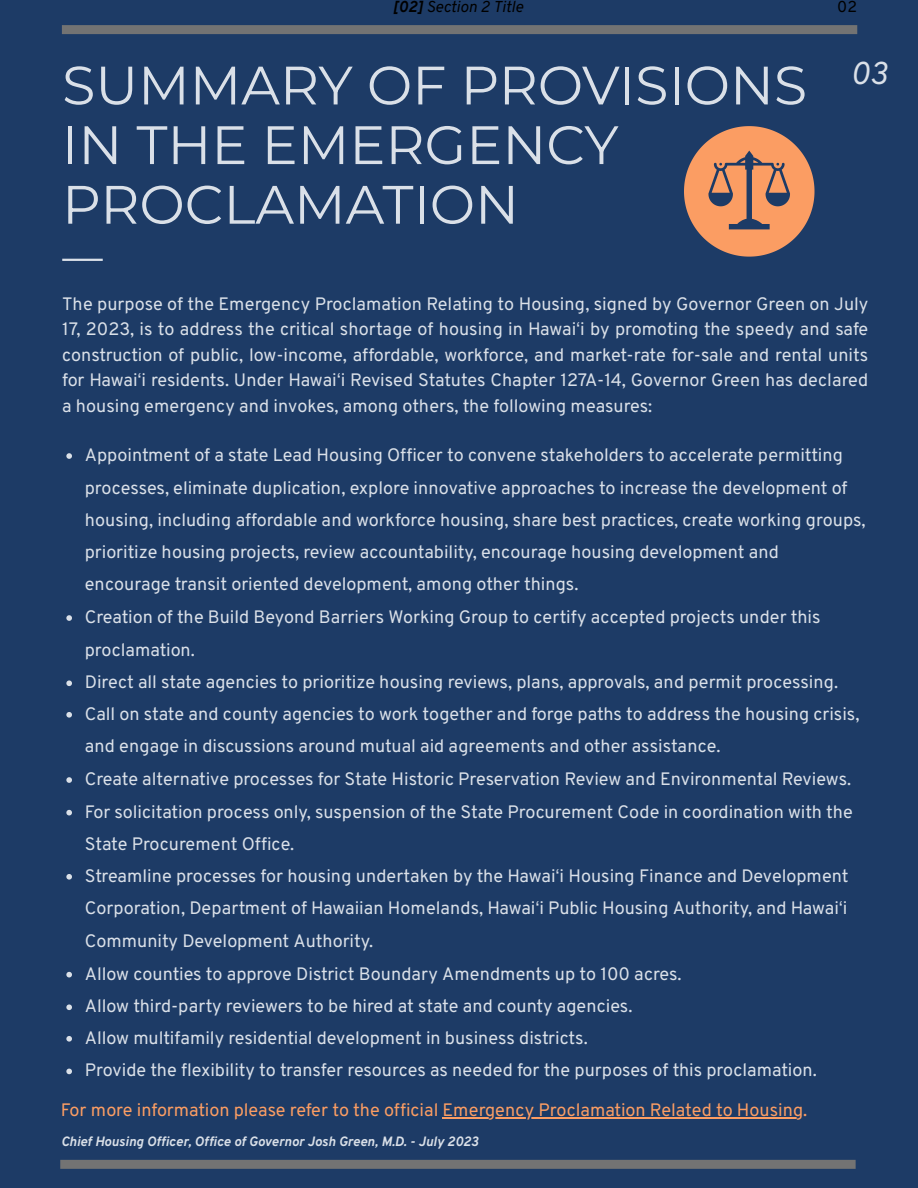
<style>
.page{position:relative;width:918px;height:1188px;background:#1d3b66}
.page>*{position:absolute;margin:0;border:0;box-sizing:border-box;transform-origin:0 0}
.t1{font:54px/59.6px "Montserrat";color:#dae0e8}
.t2{font:italic 31.5px "Overpass";color:#dae0e8}
.t3{font:18px/32.4px "Overpass";color:#dae0e8}
.t4{font:18px "Overpass";color:#fb9d63}
.t5{font:italic 15.75px "Overpass";letter-spacing:-.005em;color:#000}
.t6{font:15.75px "Overpass";color:#000}
.t7{font:italic 700 13.5px "Overpass";color:#dae0e8}
.s1{font-weight:700}
.s2{font-family:"Helvetica"}
</style>
<div class="page">
<div style="left:62px;top:25px;width:795px;height:9px;background:#737373"></div>
<svg style="left:66px;top:453px;width:6px;height:6px"></svg>
<svg style="left:66px;top:615px;width:6px;height:6px"></svg>
<svg style="left:66px;top:680px;width:6px;height:6px"></svg>
<svg style="left:66px;top:712px;width:6px;height:6px"></svg>
<svg style="left:66px;top:777px;width:6px;height:6px"></svg>
<svg style="left:66px;top:810px;width:6px;height:5px"></svg>
<svg style="left:66px;top:874px;width:6px;height:6px"></svg>
<svg style="left:66px;top:972px;width:6px;height:5px"></svg>
<svg style="left:66px;top:1004px;width:6px;height:6px"></svg>
<svg style="left:66px;top:1036px;width:6px;height:6px"></svg>
<svg style="left:66px;top:1069px;width:6px;height:5px"></svg>
<hr style="left:62px;top:259px;width:41px;height:2px;background:#dae0e8">
<svg style="left:684px;top:126px;width:131px;height:131px"></svg>
<hr style="left:443px;top:1117px;width:360px;height:1px;background:#fb9d63">
<div style="left:60px;top:1160px;width:796px;height:9px;background:#737373"></div>
<p class="t5" style="left:392px;top:-2px;width:132px"><span class="s1">[02]</span> Section 2 Title</p>
<h1 class="t1" style="left:62px;top:55px;width:746px">SUMMARY OF PROVISIONS<br>IN THE EMERGENCY<br>PROCLAMATION</h1>
<p class="t6" style="left:837px;top:-2px;width:21px">02</p>
<h2 class="t2" style="left:851px;top:56px;width:38px">03</h2>
<p class="t3" style="left:62px;top:290px;width:808px">The purpose of the Emergency Proclamation Relating to Housing, signed by Governor Green on July</p>
<p class="t3" style="left:62px;top:314px;width:808px">17, 2023, is to address the critical shortage of housing in Hawai<span class="s2">ʻ</span>i by promoting the speedy and safe</p>
<p class="t3" style="left:62px;top:340px;width:808px">construction of public, low-income, affordable, workforce, and market-rate for-sale and rental units</p>
<p class="t3" style="left:62px;top:365px;width:808px">for Hawai<span class="s2">ʻ</span>i residents. Under Hawai<span class="s2">ʻ</span>i Revised Statutes Chapter 127A-14, Governor Green has declared</p>
<p class="t3" style="left:62px;top:391px;width:592px">a housing emergency and invokes, among others, the following measures:</p>
<p class="t3" style="left:85px;top:440px;width:760px">Appointment of a state Lead Housing Officer to convene stakeholders to accelerate permitting</p>
<p class="t3" style="left:85px;top:473px;width:782px;line-height:32.6px">processes, eliminate duplication, explore innovative approaches to increase the development of housing, including affordable and workforce housing, share best practices, create working groups,</p>
<p class="t3" style="left:85px;top:537px;width:776px">prioritize housing projects, review accountability, encourage housing development and encourage transit oriented development, among other things.<br>Creation of the Build Beyond Barriers Working Group to certify accepted projects under this proclamation.<br>Direct all state agencies to prioritize housing reviews, plans, approvals, and permit processing.<br>Call on state and county agencies to work together and forge paths to address the housing crisis, and engage in discussions around mutual aid agreements and other assistance.<br>Create alternative processes for State Historic Preservation Review and Environmental Reviews.<br>For solicitation process only, suspension of the State Procurement Code in coordination with the State Procurement Office.<br>Streamline processes for housing undertaken by the Hawai<span class="s2">ʻ</span>i Housing Finance and Development Corporation, Department of Hawaiian Homelands, Hawai<span class="s2">ʻ</span>i Public Housing Authority, and Hawai<span class="s2">ʻ</span>i Community Development Authority.<br>Allow counties to approve District Boundary Amendments up to 100 acres.<br>Allow third-party reviewers to be hired at state and county agencies.<br>Allow multifamily residential development in business districts.<br>Provide the flexibility to transfer resources as needed for the purposes of this proclamation.</p>
<p class="t4" style="left:61px;top:1100px;width:748px">For more information please refer to the official Emergency Proclamation Related to Housing.</p>
<p class="t7" style="left:61px;top:1134px;width:419px">Chief Housing Officer, Office of Governor Josh Green, M.D. - July 2023</p>
</div>
